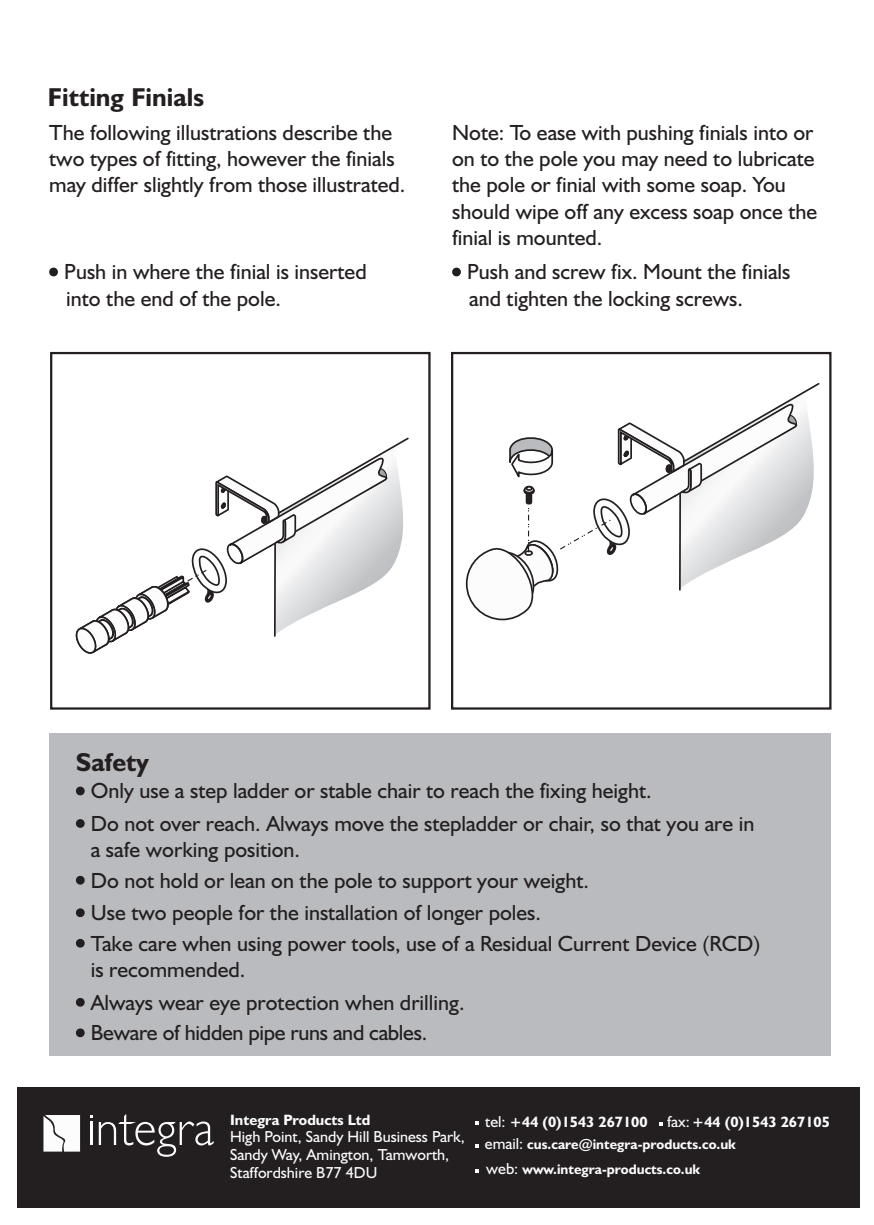
<style>
.page{position:relative;width:874px;height:1225px;background:#fff}
.page>*{position:absolute;margin:0;border:0;box-sizing:border-box;transform-origin:0 0}
.t1{font:700 26px "Humanist 521 BT";color:#231f20}
.t2{font:22px/26.2px "Humanist 521 BT";color:#231f20}
.t3{font:16px/17.8px "Humanist 521 BT";color:#fcfcfc}
.t4{font:700 15px "Humanist 521 BT";color:#fcfcfc}
.t5{font:700 14px "Humanist 521 BT";color:#fcfcfc}
.s1{font-weight:400;font-size:16px}
</style>
<div class="page">
<div style="left:17px;top:1087px;width:842px;height:121px;background:#231f20"></div>
<hr style="left:90px;top:1122px;width:2px;height:23px;background:#fcfcfc">
<svg style="left:99px;top:1114px;width:115px;height:42px"></svg>
<svg style="left:43px;top:1115px;width:37px;height:36px"></svg>
<div style="left:49px;top:733px;width:781px;height:322px;background:#babbbe"></div>
<svg style="left:76px;top:786px;width:9px;height:9px"></svg>
<svg style="left:76px;top:819px;width:9px;height:9px"></svg>
<svg style="left:76px;top:876px;width:9px;height:8px"></svg>
<svg style="left:76px;top:908px;width:9px;height:9px"></svg>
<svg style="left:76px;top:939px;width:9px;height:8px"></svg>
<svg style="left:76px;top:998px;width:9px;height:8px"></svg>
<svg style="left:76px;top:1028px;width:9px;height:9px"></svg>
<div style="left:50px;top:352px;width:380px;height:357px;border:2px solid #231f20"></div>
<div style="left:451px;top:352px;width:380px;height:357px;border:2px solid #231f20"></div>
<svg style="left:49px;top:268px;width:9px;height:8px"></svg>
<svg style="left:452px;top:268px;width:8px;height:8px"></svg>
<svg style="left:465px;top:383px;width:355px;height:238px"></svg>
<svg style="left:75px;top:437px;width:334px;height:217px"></svg>
<p class="t1" style="left:48px;top:81px;width:157px">Fitting Finials</p>
<p class="t2" style="left:49px;top:119px;width:357px">The following illustrations describe the two types of fitting, however the finials may differ slightly from those illustrated.</p>
<p class="t2" style="left:452px;top:119px;width:366px">Note: To ease with pushing finials into or on to the pole you may need to lubricate the pole or finial with some soap. You should wipe off any excess soap once the finial is mounted.</p>
<p class="t2" style="left:64px;top:258px;width:304px">Push in where the finial is inserted into the end of the pole.</p>
<p class="t2" style="left:467px;top:258px;width:325px">Push and screw fix. Mount the finials and tighten the locking screws.</p>
<p class="t1" style="left:76px;top:746px;width:75px">Safety</p>
<p class="t2" style="left:91px;top:774px;width:664px;line-height:32.4px">Only use a step ladder or stable chair to reach the fixing height.<br>Do not over reach. Always move the stepladder or chair, so that you are in</p>
<p class="t2" style="left:91px;top:834px;width:499px;line-height:30.4px">a safe working position.<br>Do not hold or lean on the pole to support your weight.</p>
<p class="t2" style="left:91px;top:897px;width:670px;line-height:30.4px">Use two people for the installation of longer poles.<br>Take care when using power tools, use of a Residual Current Device (RCD)</p>
<p class="t2" style="left:91px;top:952px;width:375px;line-height:32.6px">is recommended.<br>Always wear eye protection when drilling.</p>
<p class="t2" style="left:91px;top:1019px;width:338px">Beware of hidden pipe runs and cables.</p>
<p class="t4" style="left:230px;top:1110px;width:142px">Integra Products Ltd</p>
<p class="t3" style="left:230px;top:1127px;width:236px">High Point, Sandy Hill Business Park,<br>Sandy Way, Amington, Tamworth,<br>Staffordshire B77 4DU</p>
<p class="t4" style="left:485px;top:1112px;width:346px"><span class="s1">tel:</span> +44 (0)1543 267100 <span class="s1">fax:</span>+44 (0)1543 267105</p>
<p class="t5" style="left:486px;top:1160px;width:215px"><span class="s1">web:</span> www.integra-products.co.uk</p>
<p class="t5" style="left:484px;top:1135px;width:252px"><span class="s1">email:</span> cus.care@integra-products.co.uk</p>
</div>
